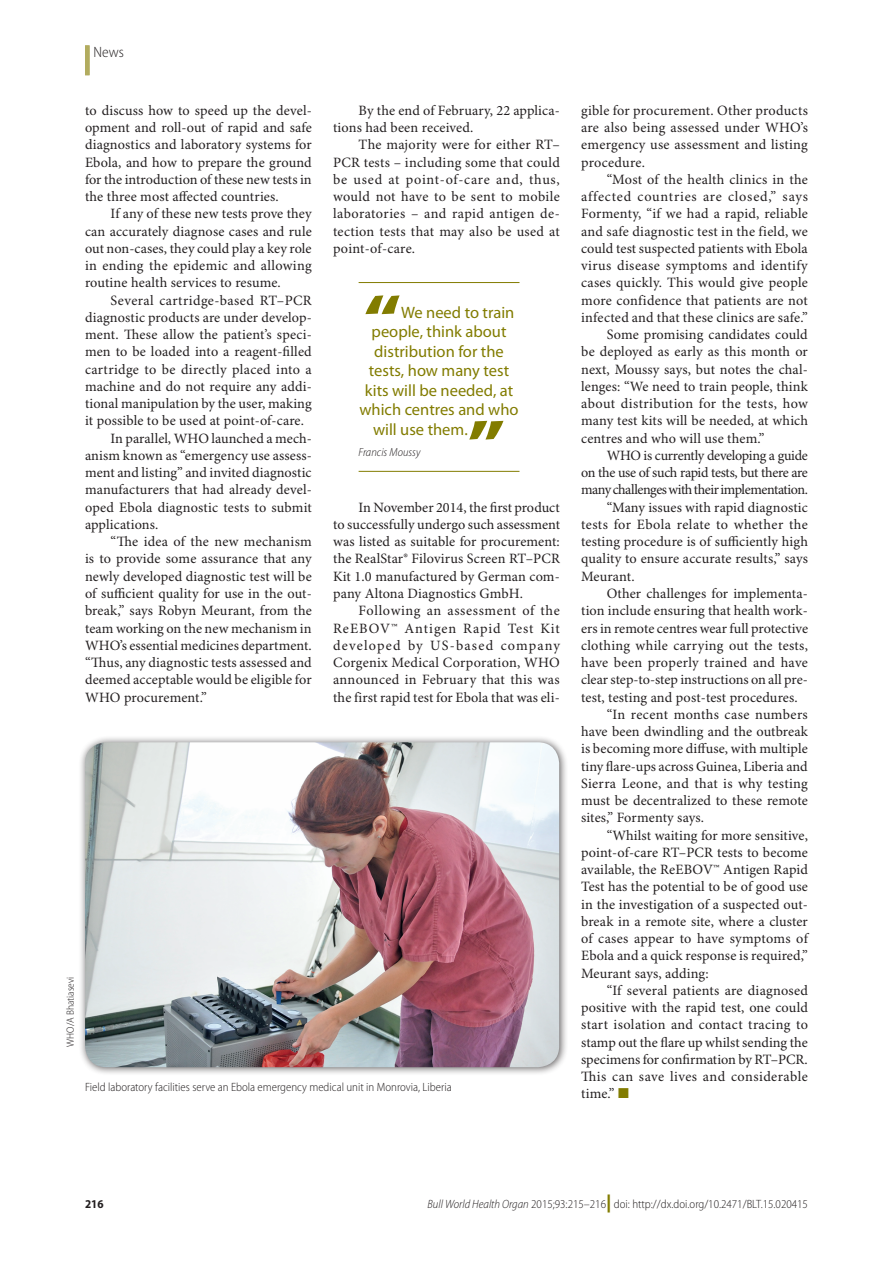
<style>
.page{position:relative;width:893px;height:1263px;background:#fff}
.page>*{position:absolute;margin:0;border:0;box-sizing:border-box;transform-origin:0 0}
.t1{font:900 63.75px "Myriad Pro";color:#827c00;scale:1.18 1}
.t2{font:16.5px "Myriad Pro";color:#827c00}
.Section_Title{font:300 semi-condensed 15px "Myriad Pro";color:#231f20}
.Para_Ind{font:14.25px/17.2px "Minion Pro";letter-spacing:.01em;color:#231f20;text-align:justify}
.News_Fig_Capt{font:300 semi-condensed 12px "Myriad Pro";color:#231f20}
.t3{font:700 semi-condensed 12px "Myriad Pro";color:#231f20}
.t4{font:italic 300 semi-condensed 11.7px "Myriad Pro";letter-spacing:.005em;color:#231f20}
.Fig_Credit{font:300 semi-condensed 10.5px "Myriad Pro";color:#231f20}
.s1{color:#827c00}
.s2{font-style:italic}
.s3{font-weight:900;font-stretch:normal;font-size:18px;color:#827c00}
</style>
<div class="page">
<div style="left:85px;top:45px;width:5px;height:30px;background:#b2ac5f"></div>
<hr style="left:359px;top:282px;width:160px;height:1px;background:#827c00">
<hr style="left:359px;top:471px;width:160px;height:1px;background:#827c00">
<div style="left:78px;top:735px;width:490px;height:341px;background:#231f20;opacity:.75"></div>
<img style="left:85px;top:742px;width:474px;height:325px">
<p class="Section_Title" style="left:94px;top:44px;width:32px">News</p>
<p class="Para_Ind" style="left:85px;top:102px;width:228px">to discuss how to speed up the devel&shy;opment and roll-out of rapid and safe diagnostics and laboratory systems for Ebola, and how to prepare the ground for the introduction of these new tests in the three most affected countries.</p>
<p class="Para_Ind" style="left:85px;top:206px;width:228px;text-indent:26px">If any of these new tests prove they can accurately diagnose cases and rule out non-cases, they could play a key role in ending the epidemic and allowing routine health services to resume.</p>
<p class="Para_Ind" style="left:85px;top:292px;width:228px;text-indent:26px">Several cartridge-based RT–PCR diagnostic products are under develop&shy;ment. These allow the patient’s speci&shy;men to be loaded into a reagent-filled cartridge to be directly placed into a machine and do not require any addi&shy;tional manipulation by the user, making it possible to be used at point-of-care.</p>
<p class="Para_Ind" style="left:85px;top:430px;width:228px;text-indent:26px">In parallel, WHO launched a mech&shy;anism known as “emergency use assess&shy;ment and listing” and invited diagnostic manufacturers that had already devel&shy;oped Ebola diagnostic tests to submit applications.</p>
<p class="Para_Ind" style="left:85px;top:534px;width:228px;text-indent:26px">“The idea of the new mechanism is to provide some assurance that any newly developed diagnostic test will be of sufficient quality for use in the out&shy;break,” says Robyn Meurant, from the team working on the new mechanism in WHO’s essential medicines department. “Thus, any diagnostic tests assessed and deemed acceptable would be eligible for WHO procurement.”</p>
<p class="Para_Ind" style="left:333px;top:102px;width:228px;text-indent:26px">By the end of February, 22 applica&shy;tions had been received.</p>
<p class="Para_Ind" style="left:333px;top:137px;width:228px;text-indent:26px">The majority were for either RT– PCR tests – including some that could be used at point-of-care and, thus, would not have to be sent to mobile laboratories – and rapid antigen de&shy;tection tests that may also be used at point-of-care.</p>
<p class="t1" style="left:364px;top:282px;width:33px">“</p>
<p class="t2" style="left:401px;top:303px;width:115px">We need to train</p>
<p class="t2" style="left:372px;top:323px;width:136px">people, think about</p>
<p class="t2" style="left:374px;top:342px;width:131px">distribution for the</p>
<p class="t2" style="left:369px;top:362px;width:142px">tests, how many test</p>
<p class="t2" style="left:365px;top:381px;width:150px">kits will be needed, at</p>
<p class="t2" style="left:359px;top:401px;width:161px">which centres and who</p>
<p class="t2" style="left:373px;top:420px;width:96px">will use them.</p>
<p class="t4" style="left:359px;top:446px;width:63px">Francis Moussy</p>
<p class="t1" style="left:468px;top:407px;width:33px">”</p>
<p class="Para_Ind" style="left:333px;top:499px;width:228px;text-indent:26px">In November 2014, the first product to successfully undergo such assessment was listed as suitable for procurement: the RealStar® Filovirus Screen RT–PCR Kit 1.0 manufactured by German com&shy;pany Altona Diagnostics GmbH.</p>
<p class="Para_Ind" style="left:333px;top:603px;width:228px;text-indent:26px">Following an assessment of the ReEBOV™ Antigen Rapid Test Kit developed by US-based company Corgenix Medical Corporation, WHO announced in February that this was the first rapid test for Ebola that was eli-</p>
<p class="Fig_Credit" style="left:65px;top:1047px;width:71px;rotate:-90deg">WHO/A Bhatiasevi</p>
<p class="News_Fig_Capt" style="left:85px;top:1081px;width:368px">Field laboratory facilities serve an Ebola emergency medical unit in Monrovia, Liberia</p>
<p class="Para_Ind" style="left:581px;top:102px;width:228px">gible for procurement. Other products are also being assessed under WHO’s emergency use assessment and listing procedure.</p>
<p class="Para_Ind" style="left:581px;top:171px;width:228px;text-indent:26px">“Most of the health clinics in the affected countries are closed,” says Formenty, “if we had a rapid, reliable and safe diagnostic test in the field, we could test suspected patients with Ebola virus disease symptoms and identify cases quickly. This would give people more confidence that patients are not infected and that these clinics are safe.”</p>
<p class="Para_Ind" style="left:581px;top:327px;width:228px;text-indent:26px">Some promising candidates could be deployed as early as this month or next, Moussy says, but notes the chal&shy;lenges: “We need to train people, think about distribution for the tests, how many test kits will be needed, at which centres and who will use them.”</p>
<p class="Para_Ind" style="left:581px;top:447px;width:228px;text-indent:26px">WHO is currently developing a guide on the use of such rapid tests, but there are many challenges with their implementation.</p>
<p class="Para_Ind" style="left:581px;top:499px;width:228px;text-indent:26px">“Many issues with rapid diagnostic tests for Ebola relate to whether the testing procedure is of sufficiently high quality to ensure accurate results,” says Meurant.</p>
<p class="Para_Ind" style="left:581px;top:585px;width:228px;text-indent:26px">Other challenges for implementa&shy;tion include ensuring that health work&shy;ers in remote centres wear full protective clothing while carrying out the tests, have been properly trained and have clear step-to-step instructions on all pre&shy;test, testing and post-test procedures.</p>
<p class="Para_Ind" style="left:581px;top:706px;width:228px;text-indent:26px">“In recent months case numbers have been dwindling and the outbreak is becoming more diffuse, with multiple tiny flare-ups across Guinea, Liberia and Sierra Leone, and that is why testing must be decentralized to these remote sites,” Formenty says.</p>
<p class="Para_Ind" style="left:581px;top:827px;width:228px;text-indent:26px">“Whilst waiting for more sensitive, point-of-care RT–PCR tests to become available, the ReEBOV™ Antigen Rapid Test has the potential to be of good use in the investigation of a suspected out&shy;break in a remote site, where a cluster of cases appear to have symptoms of Ebola and a quick response is required,” Meurant says, adding:</p>
<p class="Para_Ind" style="left:581px;top:982px;width:228px;text-indent:26px">“If several patients are diagnosed positive with the rapid test, one could start isolation and contact tracing to stamp out the flare up whilst sending the specimens for confirmation by RT–PCR.<br>This can save lives and considerable time.” <span class="s1">■</span></p>
<p class="t3" style="left:85px;top:1197px;width:20px">216</p>
<p class="News_Fig_Capt" style="left:427px;top:1198px;width:382px"><span class="s2">Bull World Health Organ</span> 2015;93:215–216<span class="s3">|</span> doi: http://dx.doi.org/10.2471/BLT.15.020415</p>
</div>
